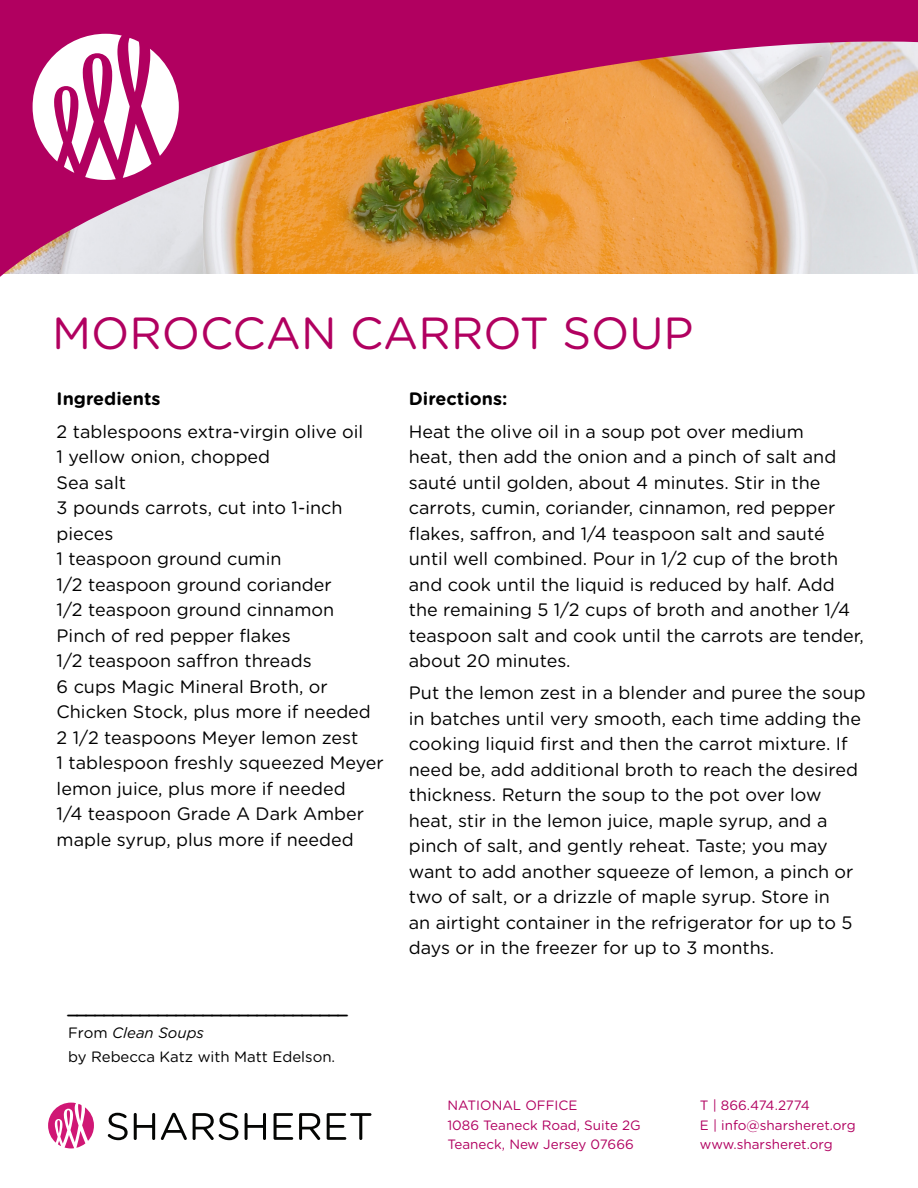
<style>
.page{position:relative;width:918px;height:1188px;background:#fff}
.page>*{position:absolute;margin:0;border:0;box-sizing:border-box;transform-origin:0 0}
.t1{font:45px "Gotham Rounded";color:#b10060}
.Paragraph{font:18px/25.5px "Gotham Rounded";color:#000}
.Paragraph-2{font:700 18px "Gotham Rounded";color:#000}
.Credit{font:15px/24px "Gotham Rounded";color:#000}
.Credit-2{font:700 15px "Gotham Rounded";color:#000}
.t2{font:13.5px/19.5px "Gotham Rounded";color:#b10060}
.s1{font-style:italic}
</style>
<div class="page">
<svg style="left:0;top:0;width:918px;height:277px;background:#cb706d"></svg>
<svg style="left:33px;top:34px;width:146px;height:146px"></svg>
<svg style="left:108px;top:1113px;width:20px;height:27px"></svg>
<svg style="left:134px;top:1113px;width:21px;height:27px"></svg>
<svg style="left:161px;top:1113px;width:26px;height:27px"></svg>
<svg style="left:193px;top:1113px;width:45px;height:27px"></svg>
<svg style="left:245px;top:1113px;width:21px;height:27px"></svg>
<svg style="left:274px;top:1113px;width:19px;height:27px"></svg>
<svg style="left:299px;top:1113px;width:21px;height:27px"></svg>
<svg style="left:327px;top:1113px;width:44px;height:27px"></svg>
<svg style="left:48px;top:1103px;width:46px;height:45px"></svg>
<p class="t1" style="left:52px;top:302px;width:643px">MOROCCAN CARROT SOUP</p>
<p class="Paragraph-2" style="left:57px;top:386px;width:106px">Ingredients</p>
<p class="Paragraph" style="left:57px;top:418px;width:308px">2 tablespoons extra-virgin olive oil</p>
<p class="Paragraph" style="left:57px;top:443px;width:215px">1 yellow onion, chopped</p>
<p class="Paragraph" style="left:57px;top:469px;width:71px">Sea salt</p>
<p class="Paragraph" style="left:57px;top:494px;width:287px">3 pounds carrots, cut into 1-inch pieces</p>
<p class="Paragraph" style="left:57px;top:545px;width:226px">1 teaspoon ground cumin</p>
<p class="Paragraph" style="left:57px;top:571px;width:277px">1/2 teaspoon ground coriander</p>
<p class="Paragraph" style="left:57px;top:596px;width:279px">1/2 teaspoon ground cinnamon</p>
<p class="Paragraph" style="left:57px;top:622px;width:236px">Pinch of red pepper flakes</p>
<p class="Paragraph" style="left:57px;top:647px;width:257px">1/2 teaspoon saffron threads</p>
<p class="Paragraph" style="left:57px;top:673px;width:316px">6 cups Magic Mineral Broth, or<br>Chicken Stock, plus more if needed</p>
<p class="Paragraph" style="left:57px;top:724px;width:303px">2 1/2 teaspoons Meyer lemon zest</p>
<p class="Paragraph" style="left:57px;top:749px;width:329px">1 tablespoon freshly squeezed Meyer lemon juice, plus more if needed</p>
<p class="Paragraph" style="left:57px;top:800px;width:309px">1/4 teaspoon Grade A Dark Amber maple syrup, plus more if needed</p>
<p class="Credit-2" style="left:68px;top:998px;width:281px">_______________________________</p>
<p class="Credit" style="left:68px;top:1020px;width:269px">From <span class="s1">Clean Soups<br></span>by Rebecca Katz with Matt Edelson.</p>
<p class="Paragraph-2" style="left:409px;top:386px;width:100px">Directions:</p>
<p class="Paragraph" style="left:409px;top:418px;width:456px">Heat the olive oil in a soup pot over medium<br>heat, then add the onion and a pinch of salt and sauté until golden, about 4 minutes. Stir in the carrots, cumin, coriander, cinnamon, red pepper flakes, saffron, and 1/4 teaspoon salt and sauté until well combined. Pour in 1/2 cup of the broth and cook until the liquid is reduced by half. Add the remaining 5 1/2 cups of broth and another 1/4 teaspoon salt and cook until the carrots are tender, about 20 minutes.</p>
<p class="Paragraph" style="left:409px;top:679px;width:459px">Put the lemon zest in a blender and puree the soup in batches until very smooth, each time adding the cooking liquid first and then the carrot mixture. If need be, add additional broth to reach the desired thickness. Return the soup to the pot over low heat, stir in the lemon juice, maple syrup, and a pinch of salt, and gently reheat. Taste; you may want to add another squeeze of lemon, a pinch or two of salt, or a drizzle of maple syrup. Store in<br>an airtight container in the refrigerator for up to 5 days or in the freezer for up to 3 months.</p>
<p class="t2" style="left:447px;top:1095px;width:195px">NATIONAL OFFICE<br>1086 Teaneck Road, Suite 2G<br>Teaneck, New Jersey 07666</p>
<p class="t2" style="left:700px;top:1095px;width:157px">T | 866.474.2774<br>E | info@sharsheret.org www.sharsheret.org</p>
</div>
